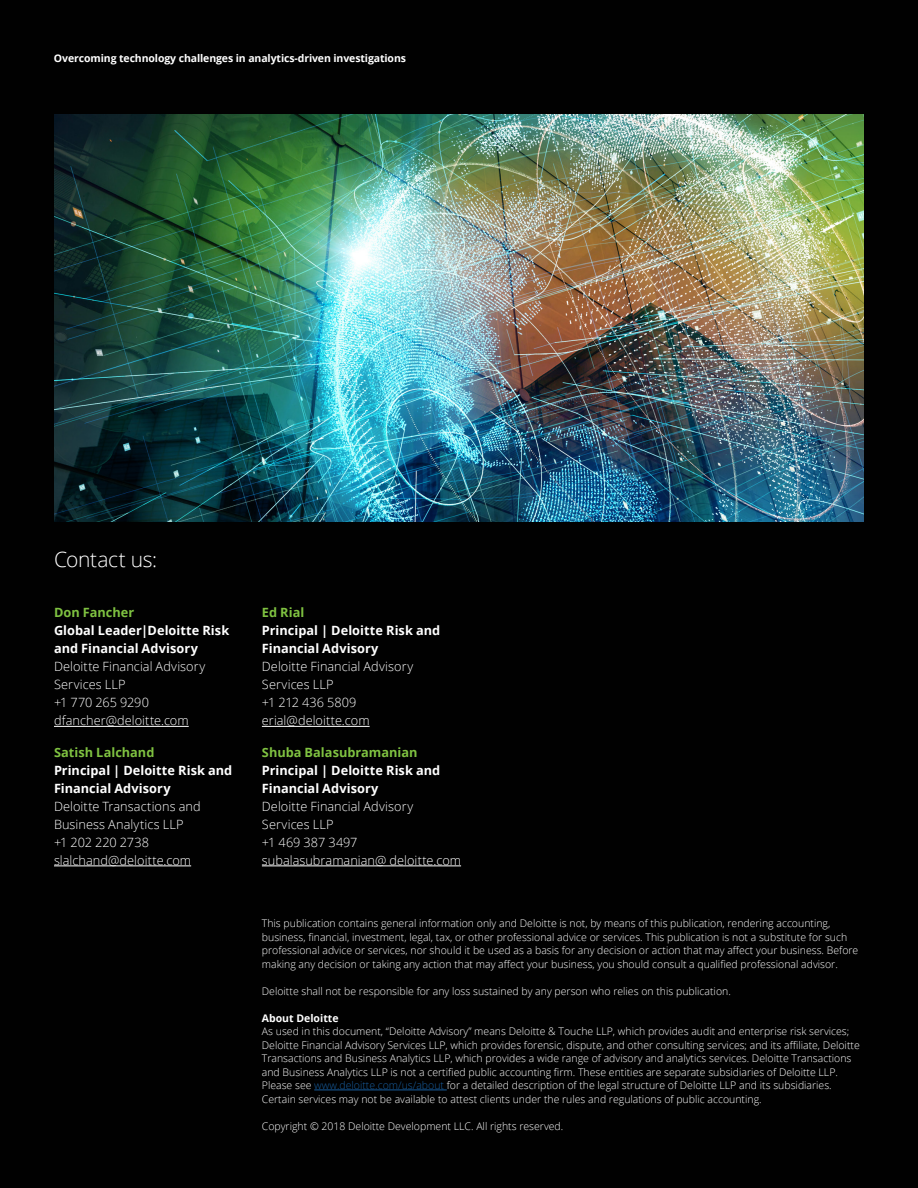
<style>
.page{position:relative;width:918px;height:1188px;background:#010101}
.page>*{position:absolute;margin:0;border:0;box-sizing:border-box;transform-origin:0 0}
.Introduction__14_18p{font:300 21px "Open Sans";letter-spacing:-.015em;color:#fff}
.Body_copy__8_5_12pt{font:300 12.75px/18px "Open Sans";letter-spacing:.005em;color:#fff}
.Subhead_A__8_5_12pt{font:700 12.75px "Open Sans";letter-spacing:.005em;color:#7fc241}
.Footer_copy{font:300 10.5px/13.5px "Open Sans";color:#fff}
.Brochure_title__foli{font:700 10.5px "Open Sans";letter-spacing:-.01em;color:#fff}
.s1{font-weight:700;color:#7fc241}
.s2{font-weight:700}
.s3{color:#175d9e}
</style>
<div class="page">
<img style="left:54px;top:114px;width:810px;height:408px">
<hr style="left:54px;top:726px;width:135px;height:1px;background:#fff">
<hr style="left:54px;top:866px;width:137px;height:1px;background:#fff">
<hr style="left:262px;top:726px;width:108px;height:1px;background:#fff">
<hr style="left:262px;top:866px;width:199px;height:1px;background:#fff">
<hr style="left:314px;top:1090px;width:133px;height:1px;background:#175d9e">
<p class="Brochure_title__foli" style="left:54px;top:51px;width:354px">Overcoming technology challenges in analytics-driven investigations</p>
<p class="Introduction__14_18p" style="left:54px;top:545px;width:105px">Contact us:</p>
<p class="Body_copy__8_5_12pt" style="left:54px;top:603px;width:177px"><span class="s1">Don Fancher<br></span><span class="s2">Global Leader|Deloitte Risk and Financial Advisory<br></span>Deloitte Financial Advisory<br>Services LLP<br>+1 770 265 9290 dfancher@deloitte.com</p>
<p class="Subhead_A__8_5_12pt" style="left:54px;top:743px;width:102px">Satish Lalchand</p>
<p class="Body_copy__8_5_12pt" style="left:54px;top:761px;width:180px"><span class="s2">Principal | Deloitte Risk and<br>Financial Advisory<br></span>Deloitte Transactions and<br>Business Analytics LLP<br>+1 202 220 2738 slalchand@deloitte.com</p>
<p class="Subhead_A__8_5_12pt" style="left:262px;top:604px;width:44px">Ed Rial</p>
<p class="Body_copy__8_5_12pt" style="left:262px;top:621px;width:180px"><span class="s2">Principal | Deloitte Risk and<br>Financial Advisory<br></span>Deloitte Financial Advisory<br>Services LLP<br>+1 212 436 5809 erial@deloitte.com</p>
<p class="Body_copy__8_5_12pt" style="left:262px;top:743px;width:201px"><span class="s1">Shuba Balasubramanian<br></span><span class="s2">Principal | Deloitte Risk and<br>Financial Advisory<br></span>Deloitte Financial Advisory<br>Services LLP<br>+1 469 387 3497 subalasubramanian@ deloitte.com</p>
<p class="Footer_copy" style="left:262px;top:916px;width:598px">This publication contains general information only and Deloitte is not, by means of this publication, rendering accounting, business, financial, investment, legal, tax, or other professional advice or services. This publication is not a substitute for such professional advice or services, nor should it be used as a basis for any decision or action that may affect your business. Before making any decision or taking any action that may affect your business, you should consult a qualified professional advisor.</p>
<p class="Footer_copy" style="left:262px;top:984px;width:470px">Deloitte shall not be responsible for any loss sustained by any person who relies on this publication.</p>
<p class="Footer_copy" style="left:262px;top:1011px;width:599px"><span class="s2">About Deloitte<br></span>As used in this document, “Deloitte Advisory” means Deloitte &amp; Touche LLP, which provides audit and enterprise risk services; Deloitte Financial Advisory Services LLP, which provides forensic, dispute, and other consulting services; and its affiliate, Deloitte Transactions and Business Analytics LLP, which provides a wide range of advisory and analytics services. Deloitte Transactions and Business Analytics LLP is not a certified public accounting firm. These entities are separate subsidiaries of Deloitte LLP.<br>Please see <span class="s3">www.deloitte.com/us/about</span> for a detailed description of the legal structure of Deloitte LLP and its subsidiaries.<br>Certain services may not be available to attest clients under the rules and regulations of public accounting.</p>
<p class="Footer_copy" style="left:262px;top:1119px;width:303px">Copyright © 2018 Deloitte Development LLC. All rights reserved.</p>
</div>
